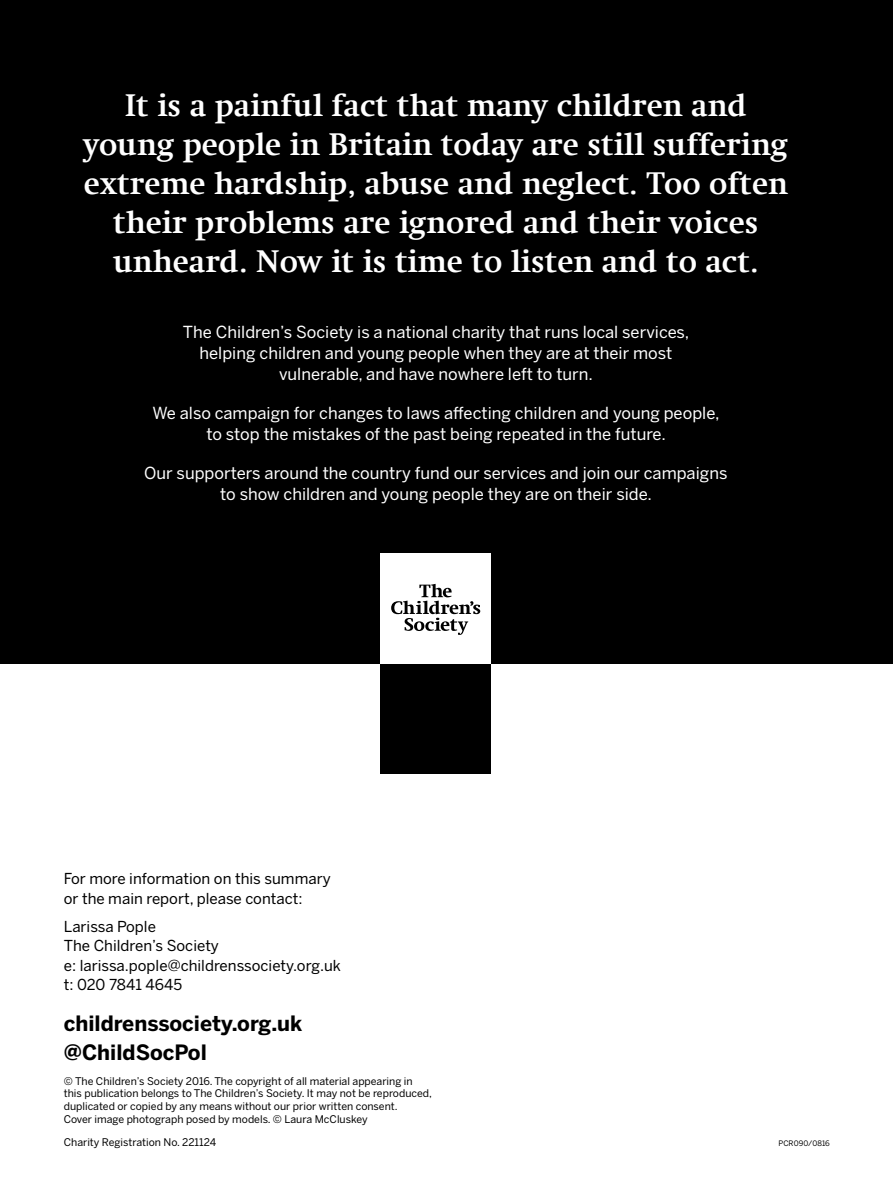
<style>
.page{position:relative;width:893px;height:1191px;background:#fff}
.page>*{position:absolute;margin:0;border:0;box-sizing:border-box;transform-origin:0 0}
.t1{font:700 31.5px/39px "Swift Com";color:#fff;text-align:center}
.t2{font:700 21px/28px "Benton Sans";color:#000}
.t3{font:16.5px/21px "Benton Sans";color:#fff;text-align:center}
.t4{font:15px/19.5px "Benton Sans";color:#000}
.t5{font:10.5px/12.6px "Benton Sans";color:#000}
.t6{font:7.5px "Benton Sans";color:#000}
</style>
<div class="page">
<div style="left:0;top:0;width:893px;height:663px;background:#000"></div>
<div style="left:381px;top:663px;width:110px;height:111px;background:#000"></div>
<div style="left:381px;top:553px;width:110px;height:110px;background:#fff"></div>
<svg style="left:391px;top:584px;width:89px;height:51px"></svg>
<h1 class="t1" style="left:84px;top:85px;width:706px">It is a painful fact that many children and young people in Britain today are still suffering extreme hardship, abuse and neglect. Too often their problems are ignored and their voices unheard. Now it is time to listen and to act.</h1>
<p class="t3" style="left:183px;top:321px;width:508px">The Children’s Society is a national charity that runs local services, helping children and young people when they are at their most vulnerable, and have nowhere left to turn.</p>
<p class="t3" style="left:153px;top:402px;width:568px">We also campaign for changes to laws affecting children and young people, to stop the mistakes of the past being repeated in the future.</p>
<p class="t3" style="left:144px;top:462px;width:585px">Our supporters around the country fund our services and join our campaigns to show children and young people they are on their side.</p>
<p class="t4" style="left:64px;top:869px;width:269px">For more information on this summary or the main report, please contact:</p>
<p class="t4" style="left:64px;top:916px;width:279px">Larissa Pople<br>The Children’s Society<br>e: larissa.pople@childrenssociety.org.uk t: 020 7841 4645</p>
<p class="t2" style="left:64px;top:1009px;width:240px">childrenssociety.org.uk @ChildSocPol</p>
<p class="t5" style="left:64px;top:1074px;width:370px">© The Children’s Society 2016. The copyright of all material appearing in this publication belongs to The Children’s Society. It may not be reproduced, duplicated or copied by any means without our prior written consent.<br>Cover image photograph posed by models. © Laura McCluskey</p>
<p class="t5" style="left:64px;top:1136px;width:154px">Charity Registration No. 221124</p>
<p class="t6" style="left:778px;top:1139px;width:53px">PCR090/0816</p>
</div>
